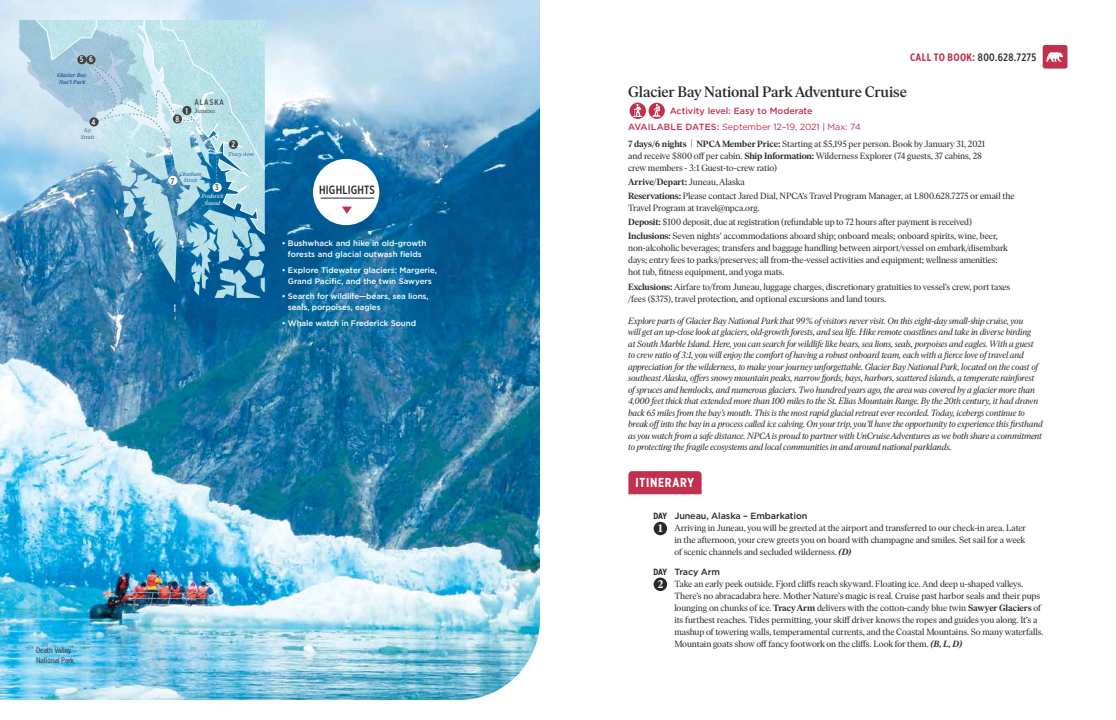
<style>
.page{position:relative;width:1116px;height:720px;background:#fff}
.page>*{position:absolute;margin:0;border:0;box-sizing:border-box;transform-origin:0 0}
.t1{font:500 15px "Ivar Headline";letter-spacing:-.01em;color:#292829}
.t2{font:700 13px "Gotham X Narrow";letter-spacing:.06em;color:#fff}
.t3{font:500 12px "Gotham X Narrow";letter-spacing:.02em;color:#292829}
.t4{font:700 11px "Ivar Headline";color:#fff}
.t5{font:500 10.8px "Gotham X Narrow";letter-spacing:.03em;color:#292829}
.t6{font:9px/12px "Ivar Headline";letter-spacing:-.005em;color:#292829}
.t7{font:italic 9px/11.5px "Ivar Headline";letter-spacing:-.015em;color:#292829}
.t8{font:500 9px/16.5px "Gotham";color:#c1314d}
.t9{font:500 9px "Gotham";letter-spacing:-.01em;color:#292829}
.t10{font:700 9px "Gotham X Narrow";letter-spacing:-.055em;color:#292829}
.t11{font:500 8.2px "Gotham X Narrow";letter-spacing:.125em;color:#4c4c4c}
.t12{font:500 8.2px "Gotham X Narrow";color:#fff}
.t13{font:500 8.2px "Gotham X Narrow";color:#414042}
.t14{font:500 8px/11px "Gotham";letter-spacing:-.01em;color:#fff;text-align:center}
.t15{font:8px/9.6px "Gotham X Narrow";color:#292829}
.t16{font:6.4px "Ivar Text Hydro";color:#4c4c4c}
.t17{font:italic 5.4px/6.5px "Ivar Text Hydro";color:#305b9d;text-align:center}
.t18{font:italic 700 5.4px/6.5px "Ivar Text Hydro";color:#305b9d;text-align:center}
.t19{font:italic 5.4px/6.5px "Ivar Text Hydro";color:#fff;text-align:center}
.s1{font-weight:700;color:#c1314d}
.s2{font-weight:400}
.s3{font-weight:600}
.s4{font-style:italic}
.s5{font-weight:600;font-style:italic}
</style>
<div class="page">
<img style="left:0;top:0;width:540px;height:700px">
<svg style="left:628px;top:471px;width:74px;height:23px;background:#c23550"></svg>
<div style="left:654px;top:522px;width:13px;height:13px;background:#292829;border-radius:50%"></div>
<div style="left:654px;top:578px;width:13px;height:13px;background:#292829;border-radius:50%"></div>
<div style="left:313px;top:159px;width:66px;height:66px;background:#fff;border-radius:50%"></div>
<svg style="left:342px;top:207px;width:10px;height:7px"></svg>
<hr style="left:321px;top:198px;width:53px;height:1px;background:#292829">
<div style="left:1043px;top:45px;width:24px;height:24px;background:#c1314d;border-radius:2px"></div>
<svg style="left:1046px;top:52px;width:17px;height:10px"></svg>
<img style="left:98px;top:246px;width:46px;height:50px">
<svg style="left:144px;top:20px;width:121px;height:278px;background:#79b4cd"></svg>
<div style="left:229px;top:140px;width:9px;height:9px;background:#414042;border-radius:50%"></div>
<svg style="left:19px;top:20px;width:216px;height:226px;background:#9bc7db"></svg>
<svg style="left:630px;top:103px;width:35px;height:16px"></svg>
<p class="t12" style="left:80px;top:55px;width:15px">5 6</p>
<p class="t18" style="left:57px;top:72px;width:31px">Glacier Bay<br>Nat’l Park</p>
<p class="t12" style="left:92px;top:117px;width:6px">4</p>
<p class="t17" style="left:81px;top:127px;width:15px">Icy<br>Strait</p>
<p class="t11" style="left:194px;top:97px;width:31px">ALASKA</p>
<p class="t12" style="left:185px;top:106px;width:4px">1</p>
<p class="t16" style="left:194px;top:107px;width:22px">Juneau</p>
<p class="t12" style="left:175px;top:114px;width:5px">8</p>
<p class="t17" style="left:180px;top:171px;width:24px">Chatham<br>Strait</p>
<p class="t13" style="left:171px;top:176px;width:5px">7</p>
<p class="t12" style="left:231px;top:139px;width:5px">2</p>
<p class="t17" style="left:228px;top:151px;width:27px">Tracy Arm</p>
<p class="t13" style="left:215px;top:182px;width:5px">3</p>
<p class="t19" style="left:201px;top:193px;width:24px">Frederick<br>Sound</p>
<h3 class="t3" style="left:319px;top:183px;width:57px">HIGHLIGHTS</h3>
<p class="t14" style="left:282px;top:238px;width:146px">• Bushwhack and hike in old-growth forests and glacial outwash fields</p>
<p class="t14" style="left:282px;top:264px;width:157px">• Explore Tidewater glaciers: Margerie,<br>Grand Pacific, and the twin Sawyers</p>
<p class="t14" style="left:288px;top:291px;width:142px;text-align:left;text-indent:-6px">• Search for wildlife—bears, sea lions, seals, porpoises, eagles</p>
<p class="t14" style="left:282px;top:317px;width:136px">• Whale watch in Frederick Sound</p>
<p class="t15" style="left:36px;top:645px;width:39px">Death Valley<br>National Park</p>
<p class="t5" style="left:910px;top:51px;width:128px"><span class="s1">CALL TO BOOK:</span> 800.628.7275</p>
<h1 class="t1" style="left:628px;top:83px;width:280px">Glacier Bay National Park Adventure Cruise</h1>
<p class="t8" style="left:628px;top:102px;width:234px;text-indent:41px">Activity level: Easy to Moderate<br>AVAILABLE DATES: <span class="s2">September 12–19, 2021 | Max: 74</span></p>
<p class="t6" style="left:628px;top:138px;width:359px"><span class="s3">7 days/6 nights</span> <span class="s4">|</span> <span class="s3">NPCA Member Price:</span> Starting at $5,195 per person. Book by January 31, 2021 and receive $800 off per cabin. <span class="s3">Ship Information:</span> Wilderness Explorer (74 guests, 37 cabins, 28 crew members - 3:1 Guest-to-crew ratio)</p>
<p class="t6" style="left:628px;top:175px;width:388px;line-height:14.2px"><span class="s3">Arrive/Depart:</span> Juneau, Alaska<br><span class="s3">Reservations:</span> Please contact Jared Dial, NPCA’s Travel Program Manager, at 1.800.628.7275 or email the</p>
<p class="t6" style="left:628px;top:201px;width:371px;line-height:14.2px">Travel Program at travel@npca.org.<br><span class="s3">Deposit:</span> $100 deposit, due at registration (refundable up to 72 hours after payment is received)<br><span class="s3">Inclusions:</span> Seven nights’ accommodations aboard ship; onboard meals; onboard spirits, wine, beer,</p>
<p class="t6" style="left:628px;top:242px;width:381px">non-alcoholic beverages; transfers and baggage handling between airport/vessel on embark/disembark days; entry fees to parks/preserves; all from-the-vessel activities and equipment; wellness amenities: hot tub, fitness equipment, and yoga mats.</p>
<p class="t6" style="left:628px;top:281px;width:384px"><span class="s3">Exclusions:</span> Airfare to/from Juneau, luggage charges, discretionary gratuities to vessel’s crew, port taxes /fees ($375), travel protection, and optional excursions and land tours.</p>
<p class="t7" style="left:628px;top:315px;width:416px">Explore parts of Glacier Bay National Park that 99% of visitors never visit. On this eight-day small-ship cruise, you<br>will get an up-close look at glaciers, old-growth forests, and sea life. Hike remote coastlines and take in diverse birding<br>at South Marble Island. Here, you can search for wildlife like bears, sea lions, seals, porpoises and eagles. With a guest<br>to crew ratio of 3:1, you will enjoy the comfort of having a robust onboard team, each with a fierce love of travel and appreciation for the wilderness, to make your journey unforgettable. Glacier Bay National Park, located on the coast of southeast Alaska, offers snowy mountain peaks, narrow fjords, bays, harbors, scattered islands, a temperate rainforest of spruces and hemlocks, and numerous glaciers. Two hundred years ago, the area was covered by a glacier more than 4,000 feet thick that extended more than 100 miles to the St. Elias Mountain Range. By the 20th century, it had drawn back 65 miles from the bay’s mouth. This is the most rapid glacial retreat ever recorded. Today, icebergs continue to break offinto the bay in a process called ice calving. On your trip, you’ll have the opportunity to experience this firsthand as you watch from a safe distance. NPCA is proud to partner with UnCruise Adventures as we both share a commitment to protecting the fragile ecosystems and local communities in and around national parklands.</p>
<h2 class="t2" style="left:636px;top:475px;width:60px">ITINERARY</h2>
<p class="t9" style="left:674px;top:510px;width:135px">Juneau, Alaska – Embarkation</p>
<p class="t6" style="left:674px;top:522px;width:353px;text-align:justify">Arriving in Juneau, you will be greeted at the airport and transferred to our check-in area. Later in the afternoon, your crew greets you on board with champagne and smiles. Set sail for a week of scenic channels and secluded wilderness. <span class="s5">(D)</span></p>
<p class="t9" style="left:674px;top:566px;width:47px">Tracy Arm</p>
<p class="t6" style="left:674px;top:578px;width:371px">Take an early peek outside. Fjord cliffs reach skyward. Floating ice. And deep u-shaped valleys.<br>There’s no abracadabra here. Mother Nature’s magic is real. Cruise past harbor seals and their pups lounging on chunks of ice. <span class="s3">Tracy Arm</span> delivers with the cotton-candy blue twin <span class="s3">Sawyer Glaciers</span> of its furthest reaches. Tides permitting, your skiff driver knows the ropes and guides you along. It’s a mashup of towering walls, temperamental currents, and the Coastal Mountains. So many waterfalls.<br>Mountain goats show off fancy footwork on the cliffs. Look for them. <span class="s5">(B, L, D)</span></p>
<p class="t10" style="left:654px;top:511px;width:15px">DAY</p>
<p class="t4" style="left:658px;top:522px;width:6px">1</p>
<p class="t10" style="left:654px;top:566px;width:15px">DAY</p>
<p class="t4" style="left:658px;top:578px;width:7px">2</p>
</div>
